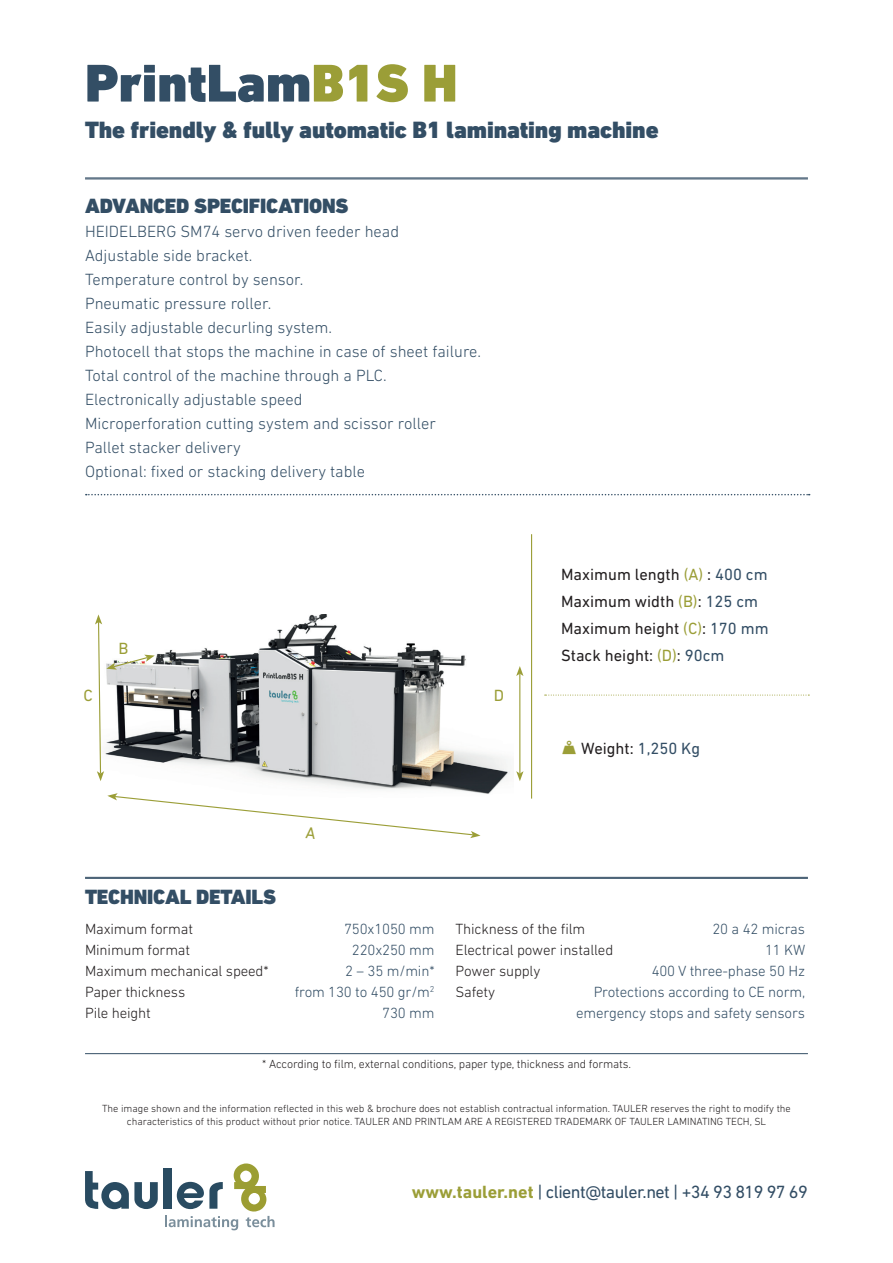
<style>
.page{position:relative;width:893px;height:1263px;background:#fff}
.page>*{position:absolute;margin:0;border:0;box-sizing:border-box;transform-origin:0 0}
.t1{font:900 54px "DIN Next LT Pro";color:#334e65}
.t2{font:900 24px "DIN Next LT Pro";letter-spacing:-.005em;color:#334e65}
.t3{font:900 21px "DIN Next LT Pro";letter-spacing:-.01em;color:#334e65}
.t4{font:18px "DIN Next LT Pro";letter-spacing:-.03em;color:#334e65}
.t5{font:300 16.5px/24px "DIN Next LT Pro";color:#334e65}
.t6{font:16.5px/27px "DIN Next LT Pro";color:#231f20}
.t7{font:16.5px "DIN Next LT Pro";color:#9b9e37}
.t8{font:300 15px/21px "DIN Next LT Pro";letter-spacing:-.01em;color:#334e65;text-align:right}
.t9{font:300 15px "DIN Next LT Pro";letter-spacing:-.01em;color:#231f20}
.t10{font:300 12px "DIN Next LT Pro";letter-spacing:-.01em;color:#231f20}
.t11{font:300 10.5px/12.8px "DIN Next LT Pro";color:#231f20;text-align:center}
.s1{color:#9b9e37}
.s2{color:#334e65}
.s3{font-weight:700;color:#9b9e37}
</style>
<div class="page">
<hr style="left:85px;top:178px;width:723px;height:1px;background:#334e65">
<hr style="left:85px;top:179px;width:723px;height:1px;background:#334e65">
<svg style="left:85px;top:1171px;width:73px;height:38px"></svg>
<div style="left:164px;top:1168px;width:8px;height:41px;background:#294b61"></div>
<svg style="left:165px;top:1163px;width:110px;height:67px"></svg>
<hr style="left:85px;top:877px;width:723px;height:1px;background:#334e65">
<hr style="left:85px;top:878px;width:723px;height:1px;background:#334e65">
<hr style="left:85px;top:1053px;width:723px;height:1px;background:#334e65">
<svg style="left:86px;top:494px;width:724px;height:1px"></svg>
<img style="left:155px;top:614px;width:355px;height:180px">
<hr style="left:531px;top:534px;width:1px;height:265px;background:#9b9e37">
<svg style="left:545px;top:695px;width:264px;height:1px"></svg>
<hr style="left:519px;top:674px;width:1px;height:99px;background:#9b9e37">
<svg style="left:516px;top:771px;width:7px;height:10px"></svg>
<svg style="left:516px;top:666px;width:7px;height:10px"></svg>
<svg style="left:95px;top:614px;width:60px;height:167px"></svg>
<svg style="left:107px;top:793px;width:373px;height:45px"></svg>
<h1 class="t1" style="left:85px;top:51px;width:374px">PrintLam<span class="s1">B1S H</span></h1>
<h2 class="t2" style="left:85px;top:115px;width:575px">The friendly &amp; fully automatic B1 laminating machine</h2>
<p class="t3" style="left:85px;top:193px;width:265px">ADVANCED SPECIFICATIONS</p>
<p class="t5" style="left:85px;top:219px;width:398px">HEIDELBERG SM74 servo driven feeder head<br>Adjustable side bracket.<br>Temperature control by sensor.<br>Pneumatic pressure roller.<br>Easily adjustable decurling system.<br>Photocell that stops the machine in case of sheet failure.<br>Total control of the machine through a PLC.<br>Electronically adjustable speed<br>Microperforation cutting system and scissor roller<br>Pallet stacker delivery<br>Optional: fixed or stacking delivery table</p>
<p class="t7" style="left:119px;top:639px;width:11px">B</p>
<p class="t7" style="left:84px;top:686px;width:11px">C</p>
<p class="t7" style="left:494px;top:686px;width:12px">D</p>
<p class="t6" style="left:561px;top:561px;width:209px">Maximum length <span class="s1">(A)</span> : <span class="s2">400 cm<br></span>Maximum width <span class="s1">(B)</span>: <span class="s2">125 cm<br></span>Maximum height <span class="s1">(C)</span>: <span class="s2">170 mm<br></span>Stack height: <span class="s1">(D)</span>: <span class="s2">90cm</span></p>
<p class="t6" style="left:581px;top:734px;width:120px">Weight: <span class="s2">1,250 Kg</span></p>
<p class="t3" style="left:85px;top:885px;width:192px">TECHNICAL DETAILS</p>
<p class="t9" style="left:85px;top:920px;width:110px">Maximum format</p>
<p class="t8" style="left:344px;top:918px;width:92px">750x1050 mm</p>
<p class="t9" style="left:85px;top:941px;width:107px">Minimum format</p>
<p class="t8" style="left:352px;top:939px;width:84px">220x250 mm</p>
<p class="t9" style="left:85px;top:962px;width:185px">Maximum mechanical speed*</p>
<p class="t8" style="left:345px;top:960px;width:91px">2 – 35 m/min*</p>
<p class="t9" style="left:85px;top:983px;width:102px">Paper thickness</p>
<p class="t8" style="left:295px;top:981px;width:141px">from 130 to 450 gr/m<sup>2</sup></p>
<p class="t9" style="left:85px;top:1004px;width:67px">Pile height</p>
<p class="t8" style="left:382px;top:1002px;width:54px">730 mm</p>
<p class="t9" style="left:455px;top:920px;width:131px">Thickness of the film</p>
<p class="t8" style="left:712px;top:918px;width:94px">20 a 42 micras</p>
<p class="t9" style="left:455px;top:941px;width:159px">Electrical power installed</p>
<p class="t8" style="left:765px;top:939px;width:42px">11 KW</p>
<p class="t9" style="left:455px;top:962px;width:86px">Power supply</p>
<p class="t8" style="left:652px;top:960px;width:155px">400 V three-phase 50 Hz</p>
<p class="t9" style="left:455px;top:983px;width:41px">Safety</p>
<p class="t8" style="left:576px;top:981px;width:231px">Protections according to CE norm, emergency stops and safety sensors</p>
<p class="t10" style="left:262px;top:1056px;width:370px">* According to film, external conditions, paper type, thickness and formats.</p>
<p class="t11" style="left:102px;top:1102px;width:690px">The image shown and the information reflected in this web &amp; brochure does not establish contractual information. TAULER reserves the right to modify the characteristics of this product without prior notice. TAULER AND PRINTLAM ARE A REGISTERED TRADEMARK OF TAULER LAMINATING TECH, SL</p>
<p class="t4" style="left:412px;top:1181px;width:398px"><span class="s3">www.tauler.net</span> | client@tauler.net | +34 93 819 97 69</p>
</div>
